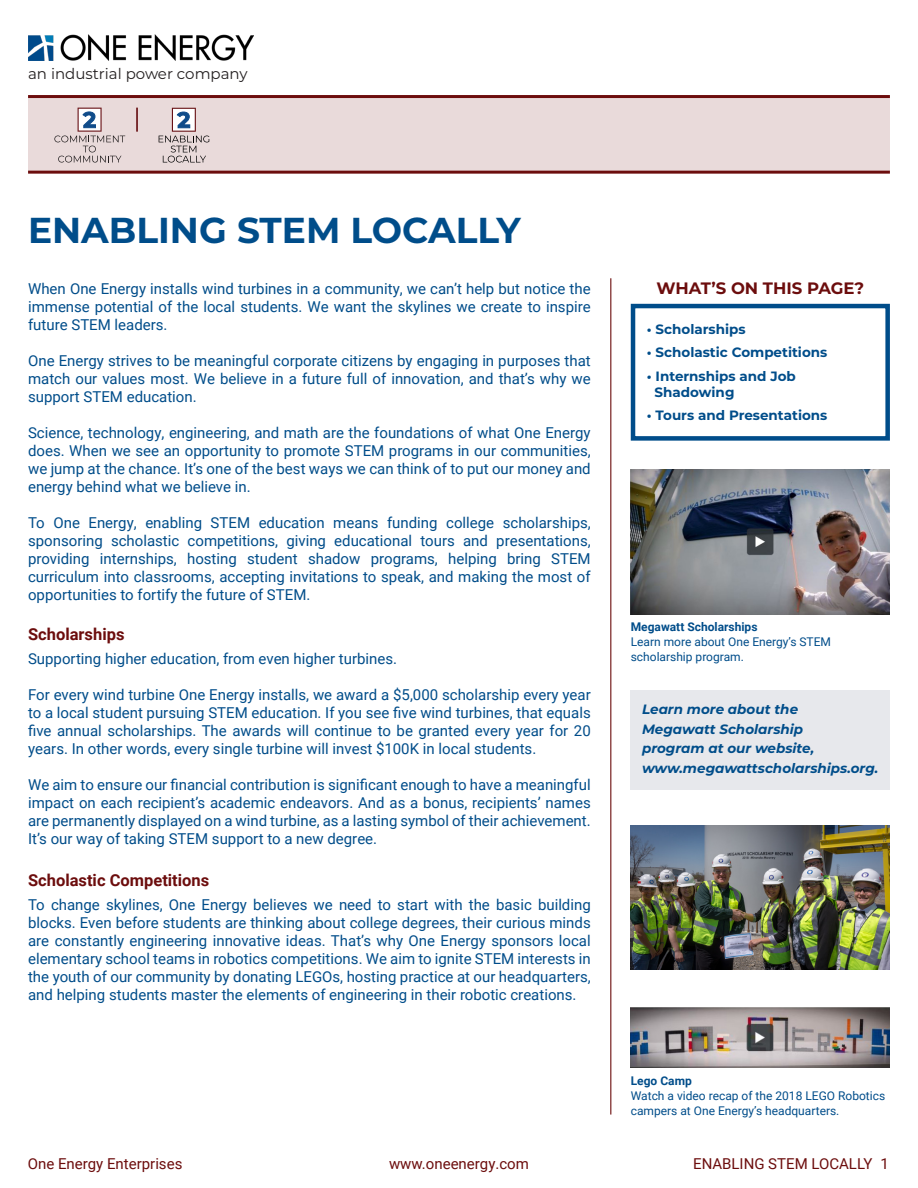
<style>
.page{position:relative;width:918px;height:1188px;background:#fff}
.page>*{position:absolute;margin:0;border:0;box-sizing:border-box;transform-origin:0 0}
.t1{font:700 36px "Montserrat";color:#004d8a}
.t2{font:700 16.5px "Roboto";color:#6c0d0d}
.t3{font:700 16.5px "Montserrat";color:#6c0d0d}
.t4{font:15px/18px "Roboto";color:#004d8a;text-align:justify}
.t5{font:15px "Roboto";color:#6c0d0d}
.t6{font:15px "Montserrat";color:#231f20}
.t7{font:700 13.5px/16.5px "Montserrat";color:#004d8a}
.t8{font:italic 700 13.5px "Montserrat";color:#004d8a}
.t9{font:12px/15px "Roboto";color:#004d8a}
.t10{font:700 12px "Roboto";color:#004d8a}
.s1{font-style:italic}
</style>
<div class="page">
<img style="left:28px;top:35px;width:226px;height:26px">
<div style="left:28px;top:97px;width:862px;height:75px;background:#e9dada"></div>
<hr style="left:28px;top:95px;width:862px;height:3px;background:#6c0d0d">
<hr style="left:28px;top:171px;width:862px;height:3px;background:#6c0d0d">
<hr style="left:610px;top:278px;width:2px;height:837px;background:#6c0d0d">
<div style="left:631px;top:304px;width:259px;height:137px;border:4px solid #004d8a"></div>
<div style="left:631px;top:690px;width:259px;height:100px;background:#e7e8ec"></div>
<hr style="left:136px;top:108px;width:2px;height:24px;background:#681115">
<svg style="left:54px;top:108px;width:71px;height:55px"></svg>
<svg style="left:159px;top:108px;width:50px;height:55px"></svg>
<img style="left:631px;top:470px;width:259px;height:144px">
<img style="left:631px;top:825px;width:259px;height:144px">
<img style="left:631px;top:1008px;width:259px;height:59px">
<p class="t6" style="left:28px;top:63px;width:221px">an industrial power company</p>
<p class="t1" style="left:28px;top:204px;width:494px">ENABLING STEM LOCALLY</p>
<p class="t4" style="left:28px;top:279px;width:564px">When One Energy installs wind turbines in a community, we can’t help but notice the immense potential of the local students. We want the skylines we create to inspire future STEM leaders.</p>
<p class="t4" style="left:28px;top:351px;width:564px">One Energy strives to be meaningful corporate citizens by engaging in purposes that match our values most. We believe in a future full of innovation, and that’s why we support STEM education.</p>
<p class="t4" style="left:28px;top:423px;width:564px">Science, technology, engineering, and math are the foundations of what One Energy does. When we see an opportunity to promote STEM programs in our communities, we jump at the chance. It’s one of the best ways we can think of to put our money and energy behind what we believe in.</p>
<p class="t4" style="left:28px;top:513px;width:564px">To One Energy, enabling STEM education means funding college scholarships, sponsoring scholastic competitions, giving educational tours and presentations, providing internships, hosting student shadow programs, helping bring STEM curriculum into classrooms, accepting invitations to speak, and making the most of opportunities to fortify the future of STEM.</p>
<p class="t2" style="left:28px;top:622px;width:98px">Scholarships</p>
<p class="t4" style="left:28px;top:650px;width:371px">Supporting higher education, from even higher turbines.</p>
<p class="t4" style="left:28px;top:686px;width:564px">For every wind turbine One Energy installs, we award a $5,000 scholarship every year to a local student pursuing STEM education. If you see five wind turbines, that equals five annual scholarships. The awards will continue to be granted every year for 20 years. In other words, every single turbine will invest $100K in local students.</p>
<p class="t4" style="left:28px;top:776px;width:564px">We aim to ensure our financial contribution is significant enough to have a meaningful impact on each recipient’s academic endeavors. And as a bonus, recipients’ names are permanently displayed on a wind turbine, as a lasting symbol of their achievement.<br>It’s our way of taking STEM support to a new degree.</p>
<p class="t2" style="left:28px;top:868px;width:183px">Scholastic Competitions</p>
<p class="t4" style="left:28px;top:896px;width:564px">To change skylines, One Energy believes we need to start with the basic building blocks. Even before students are thinking about college degrees, their curious minds are constantly engineering innovative ideas. That’s why One Energy sponsors local elementary school teams in robotics competitions. We aim to ignite STEM interests in the youth of our community by donating LEGOs, hosting practice at our headquarters, and helping students master the elements of engineering in their robotic creations.</p>
<p class="t3" style="left:656px;top:276px;width:209px">WHAT’S ON THIS PAGE?</p>
<p class="t7" style="left:647px;top:320px;width:100px">• Scholarships</p>
<p class="t7" style="left:647px;top:344px;width:182px">• Scholastic Competitions</p>
<p class="t7" style="left:655px;top:367px;width:143px;text-indent:-8px"><span class="s1">•</span> Internships and Job<br>Shadowing</p>
<p class="t7" style="left:647px;top:407px;width:182px">• Tours and Presentations</p>
<p class="t10" style="left:631px;top:618px;width:128px">Megawatt Scholarships</p>
<p class="t9" style="left:631px;top:634px;width:202px">Learn more about One Energy’s STEM scholarship program.</p>
<p class="t8" style="left:642px;top:700px;width:158px">Learn more about the</p>
<p class="t8" style="left:642px;top:719px;width:163px">Megawatt Scholarship</p>
<p class="t8" style="left:642px;top:739px;width:174px">program at our website,</p>
<p class="t8" style="left:642px;top:758px;width:238px">www.megawattscholarships.org.</p>
<p class="t10" style="left:631px;top:1072px;width:63px">Lego Camp</p>
<p class="t9" style="left:631px;top:1087px;width:256px">Watch a video recap of the 2018 LEGO Robotics campers at One Energy’s headquarters.</p>
<p class="t5" style="left:28px;top:1153px;width:156px">One Energy Enterprises</p>
<p class="t5" style="left:389px;top:1153px;width:141px">www.oneenergy.com</p>
<p class="t5" style="left:693px;top:1153px;width:197px">ENABLING STEM LOCALLY 1</p>
</div>
